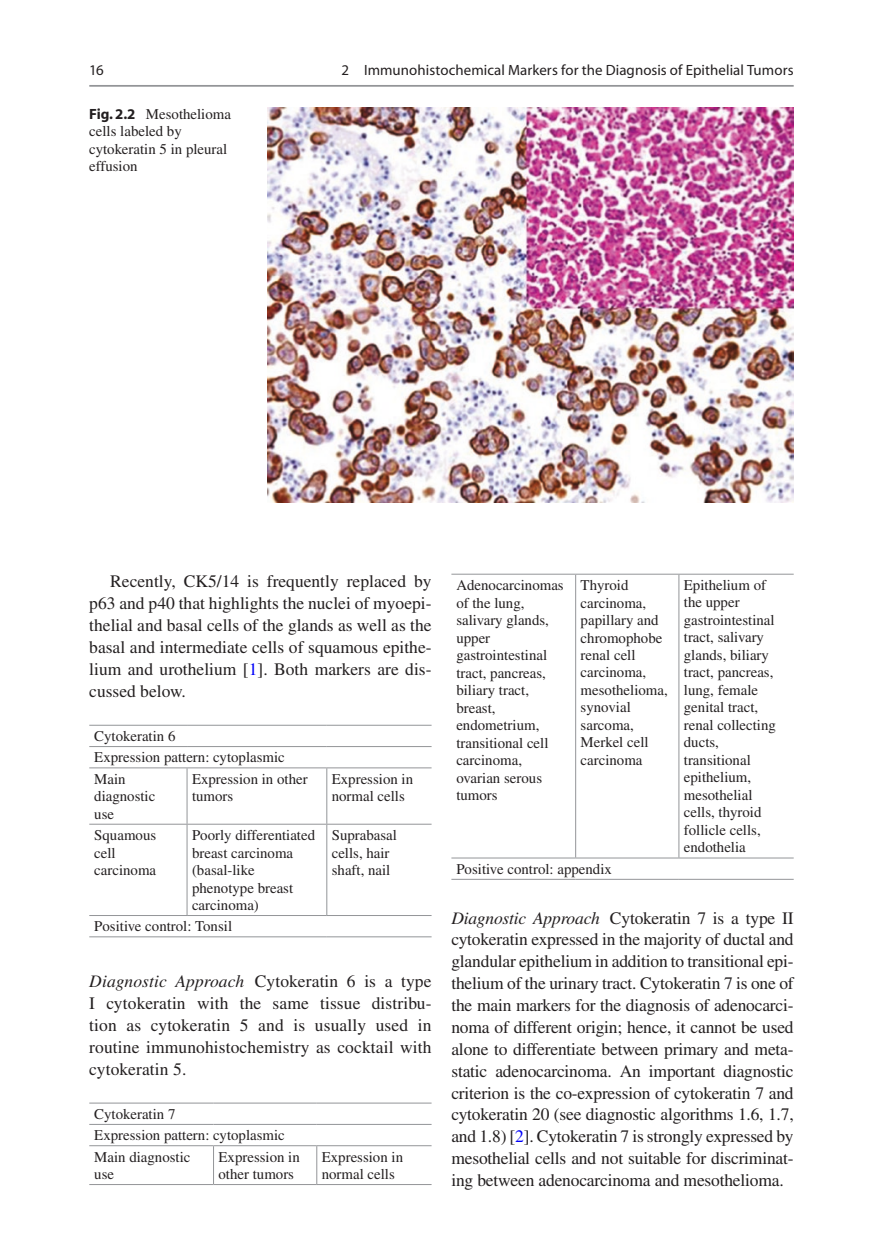
<style>
.page{position:relative;width:883px;height:1260px;background:#fff}
.page>*{position:absolute;margin:0;border:0;box-sizing:border-box;transform-origin:0 0}
.t1{font:17.5px/21.9px "Shlyfj Times";color:#231f20;text-align:justify}
.t2{font:14.88px/17.5px "Shlyfj Times";color:#231f20}
.t3{font:14.88px "Yxsknl Myriad";letter-spacing:.005em;color:#231f20}
.t4{font:14.88px "Dhdjkx Myriad";color:#231f20}
.s1{font-family:"Rwprtt Myriad";font-weight:700}
.s2{color:#0000fa}
.s3{font-family:"Hjspnb Times";font-style:italic}
</style>
<div class="page">
<hr style="left:89px;top:725px;width:98px;height:1px;background:#939598">
<hr style="left:187px;top:725px;width:140px;height:1px;background:#939598">
<hr style="left:327px;top:725px;width:105px;height:1px;background:#939598">
<hr style="left:89px;top:746px;width:98px;height:1px;background:#939598">
<hr style="left:187px;top:746px;width:140px;height:1px;background:#939598">
<hr style="left:327px;top:746px;width:105px;height:1px;background:#939598">
<hr style="left:89px;top:767px;width:98px;height:1px;background:#939598">
<hr style="left:327px;top:767px;width:105px;height:1px;background:#939598">
<hr style="left:89px;top:824px;width:98px;height:1px;background:#939598">
<hr style="left:327px;top:824px;width:105px;height:1px;background:#939598">
<hr style="left:89px;top:915px;width:98px;height:1px;background:#939598">
<hr style="left:327px;top:915px;width:105px;height:1px;background:#939598">
<hr style="left:89px;top:936px;width:98px;height:1px;background:#939598">
<hr style="left:187px;top:936px;width:140px;height:1px;background:#939598">
<hr style="left:327px;top:936px;width:105px;height:1px;background:#939598">
<hr style="left:187px;top:767px;width:140px;height:1px;background:#939598">
<hr style="left:187px;top:768px;width:1px;height:56px;background:#939598">
<hr style="left:326px;top:768px;width:1px;height:56px;background:#939598">
<hr style="left:187px;top:824px;width:140px;height:1px;background:#939598">
<hr style="left:187px;top:825px;width:1px;height:90px;background:#939598">
<hr style="left:326px;top:825px;width:1px;height:90px;background:#939598">
<hr style="left:187px;top:915px;width:140px;height:1px;background:#939598">
<hr style="left:89px;top:1103px;width:125px;height:1px;background:#939598">
<hr style="left:214px;top:1103px;width:103px;height:1px;background:#939598">
<hr style="left:317px;top:1103px;width:115px;height:1px;background:#939598">
<hr style="left:89px;top:1124px;width:125px;height:1px;background:#939598">
<hr style="left:214px;top:1124px;width:103px;height:1px;background:#939598">
<hr style="left:317px;top:1124px;width:115px;height:1px;background:#939598">
<hr style="left:89px;top:1145px;width:125px;height:1px;background:#939598">
<hr style="left:317px;top:1145px;width:115px;height:1px;background:#939598">
<hr style="left:89px;top:1184px;width:125px;height:1px;background:#939598">
<hr style="left:317px;top:1184px;width:115px;height:1px;background:#939598">
<hr style="left:214px;top:1145px;width:103px;height:1px;background:#939598">
<hr style="left:213px;top:1146px;width:1px;height:38px;background:#939598">
<hr style="left:316px;top:1146px;width:1px;height:38px;background:#939598">
<hr style="left:214px;top:1184px;width:103px;height:1px;background:#939598">
<hr style="left:451px;top:574px;width:125px;height:1px;background:#939598">
<hr style="left:679px;top:574px;width:115px;height:1px;background:#939598">
<hr style="left:451px;top:858px;width:125px;height:1px;background:#939598">
<hr style="left:679px;top:858px;width:115px;height:1px;background:#939598">
<hr style="left:451px;top:879px;width:125px;height:1px;background:#939598">
<hr style="left:576px;top:879px;width:103px;height:1px;background:#939598">
<hr style="left:679px;top:879px;width:115px;height:1px;background:#939598">
<hr style="left:576px;top:574px;width:103px;height:1px;background:#939598">
<hr style="left:575px;top:575px;width:1px;height:283px;background:#939598">
<hr style="left:678px;top:575px;width:1px;height:283px;background:#939598">
<hr style="left:576px;top:858px;width:103px;height:1px;background:#939598">
<img style="left:268px;top:107px;width:526px;height:395px">
<hr style="left:89px;top:85px;width:705px;height:2px;background:#939598">
<p class="t4" style="left:89px;top:63px;width:16px">16</p>
<p class="t2" style="left:89px;top:105px;width:143px"><span class="s1">Fig. 2.2</span> Mesothelioma cells labeled by cytokeratin 5 in pleural effusion</p>
<p class="t3" style="left:342px;top:63px;width:454px">2 Immunohistochemical Markers for the Diagnosis of Epithelial Tumors</p>
<p class="t1" style="left:89px;top:571px;width:344px;text-indent:21px">Recently, CK5/14 is frequently replaced by p63 and p40 that highlights the nuclei of myoepi&shy;thelial and basal cells of the glands as well as the basal and intermediate cells of squamous epithe&shy;lium and urothelium [<span class="s2">1</span>]. Both markers are dis&shy;cussed below.</p>
<p class="t2" style="left:94px;top:725px;width:192px;line-height:21.3px">Cytokeratin 6<br>Expression pattern: cytoplasmic<br>Main</p>
<p class="t2" style="left:94px;top:787px;width:63px">diagnostic use</p>
<p class="t2" style="left:192px;top:770px;width:117px">Expression in other tumors</p>
<p class="t2" style="left:332px;top:770px;width:83px">Expression in normal cells</p>
<p class="t2" style="left:94px;top:826px;width:63px">Squamous cell carcinoma</p>
<p class="t2" style="left:192px;top:826px;width:125px">Poorly differentiated breast carcinoma (basal-like phenotype breast carcinoma)</p>
<p class="t2" style="left:332px;top:826px;width:67px">Suprabasal cells, hair shaft, nail</p>
<p class="t2" style="left:94px;top:918px;width:139px">Positive control: Tonsil</p>
<p class="t1" style="left:89px;top:970px;width:344px"><span class="s3">Diagnostic Approach</span> Cytokeratin 6 is a type I cytokeratin with the same tissue distribu&shy;tion as cytokeratin 5 and is usually used in routine immunohistochemistry as cocktail with cytokeratin 5.</p>
<p class="t2" style="left:94px;top:1103px;width:192px;line-height:21.3px">Cytokeratin 7<br>Expression pattern: cytoplasmic<br>Main diagnostic</p>
<p class="t2" style="left:94px;top:1165px;width:21px">use</p>
<p class="t2" style="left:219px;top:1148px;width:83px">Expression in other tumors</p>
<p class="t2" style="left:322px;top:1148px;width:83px">Expression in normal cells</p>
<p class="t2" style="left:456px;top:576px;width:109px">Adenocarcinomas of the lung, salivary glands, upper gastrointestinal tract, pancreas, biliary tract, breast, endometrium, transitional cell carcinoma, ovarian serous tumors</p>
<p class="t2" style="left:581px;top:576px;width:89px">Thyroid carcinoma, papillary and chromophobe renal cell carcinoma, mesothelioma, synovial sarcoma,<br>Merkel cell carcinoma</p>
<p class="t2" style="left:684px;top:576px;width:94px">Epithelium of the upper gastrointestinal tract, salivary glands, biliary tract, pancreas, lung, female genital tract, renal collecting ducts, transitional epithelium, mesothelial cells, thyroid follicle cells, endothelia</p>
<p class="t2" style="left:456px;top:860px;width:157px">Positive control: appendix</p>
<p class="t1" style="left:451px;top:907px;width:344px"><span class="s3">Diagnostic Approach</span> Cytokeratin 7 is a type II cytokeratin expressed in the majority of ductal and glandular epithelium in addition to transitional epi&shy;thelium of the urinary tract. Cytokeratin 7 is one of the main markers for the diagnosis of adenocarci&shy;noma of different origin; hence, it cannot be used alone to differentiate between primary and meta&shy;static adenocarcinoma. An important diagnostic criterion is the co-expression of cytokeratin 7 and cytokeratin 20 (see diagnostic algorithms 1.6, 1.7, and 1.8) [<span class="s2">2</span>]. Cytokeratin 7 is strongly expressed by mesothelial cells and not suitable for discriminat&shy;ing between adenocarcinoma and mesothelioma.</p>
</div>
